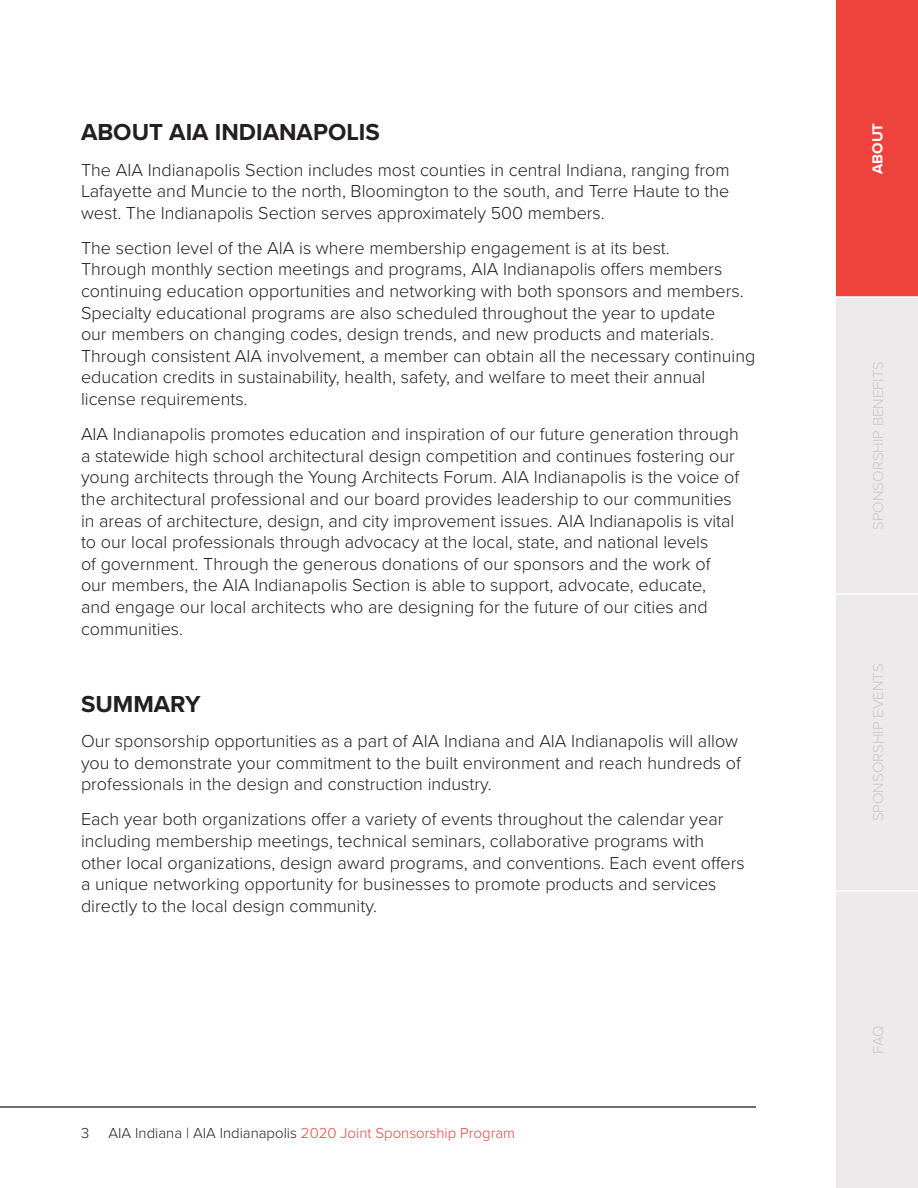
<style>
.page{position:relative;width:918px;height:1188px;background:#fff}
.page>*{position:absolute;margin:0;border:0;box-sizing:border-box;transform-origin:0 0}
.t1{font:700 24px "Proxima Nova";color:#231f20}
.t2{font:300 18px/21.6px "Proxima Nova";color:#231f20}
.t3{font:300 15px "Proxima Nova";color:#ee423c}
.t4{font:300 15px "Proxima Nova";color:#c8c7c8}
.t5{font:700 15px "Proxima Nova";color:#fff}
.t6{font:300 15px "Proxima Nova";color:#231f20}
.s1{color:#231f20}
</style>
<div class="page">
<hr style="left:0;top:1106px;width:756px;height:2px;background:#3e3e3f">
<div style="left:836px;top:0;width:82px;height:1188px;background:#edeaeb"></div>
<div style="left:836px;top:0;width:82px;height:297px;background:#ee423c"></div>
<hr style="left:836px;top:593px;width:82px;height:2px;background:#fff">
<hr style="left:836px;top:890px;width:82px;height:2px;background:#fff">
<hr style="left:836px;top:296px;width:82px;height:2px;background:#fff">
<p class="t1" style="left:81px;top:115px;width:300px">ABOUT AIA INDIANAPOLIS</p>
<p class="t2" style="left:81px;top:158px;width:650px;text-align:justify">The AIA Indianapolis Section includes most counties in central Indiana, ranging from Lafayette and Muncie to the north, Bloomington to the south, and Terre Haute to the west. The Indianapolis Section serves approximately 500 members.</p>
<p class="t2" style="left:81px;top:236px;width:676px">The section level of the AIA is where membership engagement is at its best.<br>Through monthly section meetings and programs, AIA Indianapolis offers members continuing education opportunities and networking with both sponsors and members.<br>Specialty educational programs are also scheduled throughout the year to update<br>our members on changing codes, design trends, and new products and materials.<br>Through consistent AIA involvement, a member can obtain all the necessary continuing education credits in sustainability, health, safety, and welfare to meet their annual license requirements.</p>
<p class="t2" style="left:81px;top:422px;width:660px">AIA Indianapolis promotes education and inspiration of our future generation through a statewide high school architectural design competition and continues fostering our young architects through the Young Architects Forum. AIA Indianapolis is the voice of the architectural professional and our board provides leadership to our communities in areas of architecture, design, and city improvement issues. AIA Indianapolis is vital to our local professionals through advocacy at the local, state, and national levels<br>of government. Through the generous donations of our sponsors and the work of our members, the AIA Indianapolis Section is able to support, advocate, educate, and engage our local architects who are designing for the future of our cities and communities.</p>
<p class="t1" style="left:81px;top:686px;width:121px">SUMMARY</p>
<p class="t2" style="left:81px;top:729px;width:661px">Our sponsorship opportunities as a part of AIA Indiana and AIA Indianapolis will allow you to demonstrate your commitment to the built environment and reach hundreds of professionals in the design and construction industry.</p>
<p class="t2" style="left:81px;top:808px;width:665px">Each year both organizations offer a variety of events throughout the calendar year including membership meetings, technical seminars, collaborative programs with other local organizations, design award programs, and conventions. Each event offers a unique networking opportunity for businesses to promote products and services directly to the local design community.</p>
<p class="t6" style="left:81px;top:1122px;width:10px">3</p>
<p class="t3" style="left:109px;top:1122px;width:408px"><span class="s1">AIA Indiana | AIA Indianapolis</span> 2020 Joint Sponsorship Program</p>
<p class="t5" style="left:866px;top:174px;width:53px;rotate:-90deg">ABOUT</p>
<p class="t4" style="left:867px;top:530px;width:170px;rotate:-90deg">SPONSORSHIP BENEFITS</p>
<p class="t4" style="left:867px;top:821px;width:159px;rotate:-90deg">SPONSORSHIP EVENTS</p>
<p class="t4" style="left:867px;top:1054px;width:30px;rotate:-90deg">FAQ</p>
</div>
